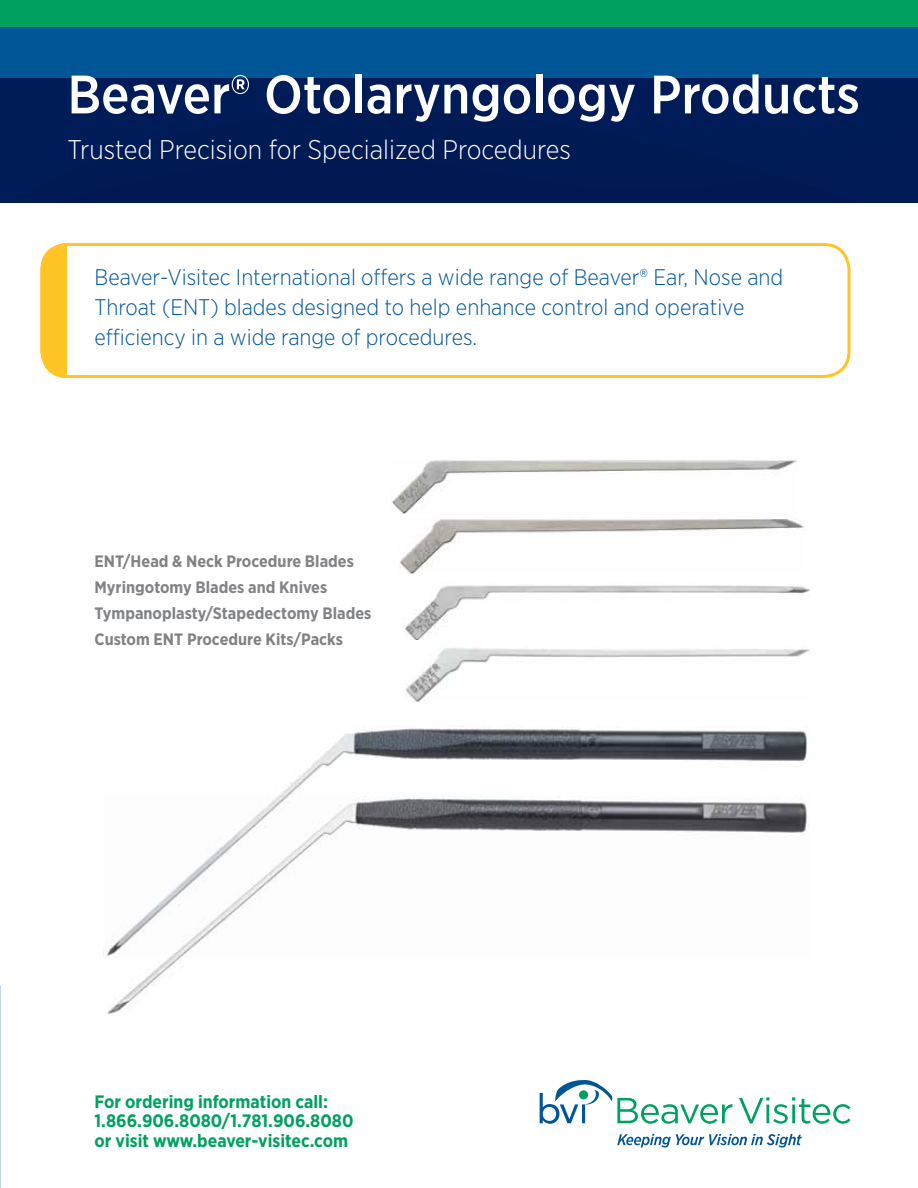
<style>
.page{position:relative;width:918px;height:1188px;background:#fff}
.page>*{position:absolute;margin:0;border:0;box-sizing:border-box;transform-origin:0 0}
.t1{font:500 54px "Gotham Narrow";color:#fff}
.t2{font:300 27px "Gotham Narrow";color:#fff}
.t3{font:300 22.5px/30px "Gotham Narrow";color:#005596}
.t4{font:700 18px/19.5px "Gotham Narrow";color:#00a160}
.t5{font:700 16.5px/26.2px "Gotham Narrow";color:#808285}
</style>
<div class="page">
<svg style="left:739px;top:1097px;width:111px;height:27px"></svg>
<svg style="left:540px;top:1080px;width:192px;height:44px"></svg>
<svg style="left:617px;top:1134px;width:185px;height:13px"></svg>
<img style="left:399px;top:519px;width:405px;height:54px">
<img style="left:404px;top:585px;width:406px;height:55px">
<img style="left:405px;top:648px;width:405px;height:54px">
<img style="left:278px;top:726px;width:529px;height:70px">
<img style="left:106px;top:796px;width:701px;height:219px">
<div style="left:0;top:0;width:918px;height:202px;background:#005596"></div>
<div style="left:0;top:78px;width:918px;height:27px;background:#001c58"></div>
<div style="left:0;top:105px;width:918px;height:97px;background:#001a54"></div>
<div style="left:0;top:0;width:918px;height:27px;background:#00a160"></div>
<div style="left:40px;top:243px;width:28px;height:135px;background:#ffc425"></div>
<div style="left:41px;top:243px;width:810px;height:135px;border:3px solid #ffc425;border-radius:26px"></div>
<img style="left:392px;top:459px;width:405px;height:55px">
<h1 class="t1" style="left:68px;top:62px;width:794px">Beaver® Otolaryngology Products</h1>
<p class="t2" style="left:68px;top:133px;width:505px">Trusted Precision for Specialized Procedures</p>
<p class="t3" style="left:94px;top:262px;width:690px">Beaver-Visitec International offers a wide range of Beaver® Ear, Nose and<br>Throat (ENT) blades designed to help enhance control and operative efficiency in a wide range of procedures.</p>
<p class="t5" style="left:94px;top:548px;width:278px">ENT/Head &amp; Neck Procedure Blades Myringotomy Blades and Knives Tympanoplasty/Stapedectomy Blades Custom ENT Procedure Kits/Packs</p>
<p class="t4" style="left:94px;top:1092px;width:260px">For ordering information call:<br>1.866.906.8080/1.781.906.8080 or visit www.beaver-visitec.com</p>
</div>
